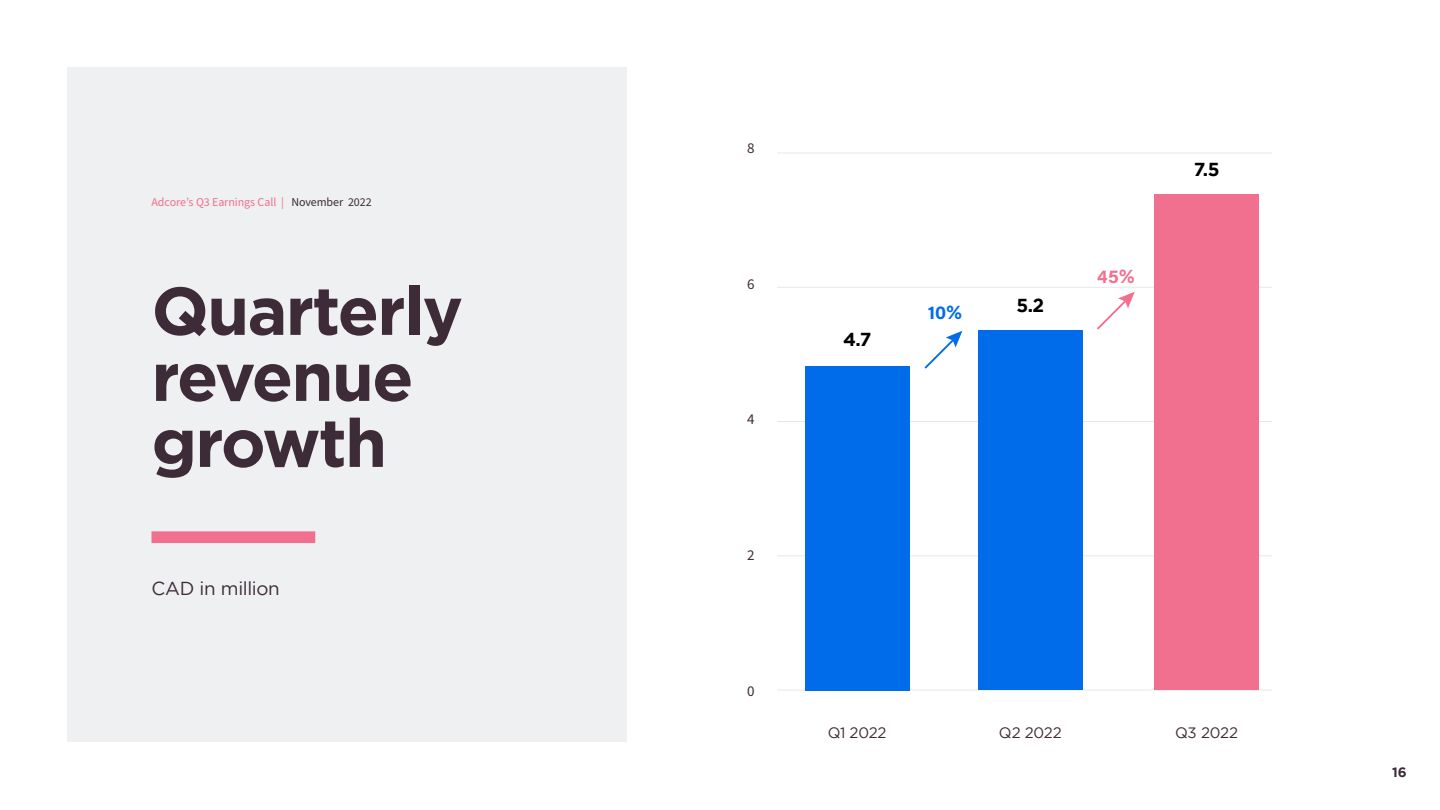
<style>
.page{position:relative;width:1440px;height:810px;background:#fff}
.page>*{position:absolute;margin:0;border:0;box-sizing:border-box;transform-origin:0 0}
.t1{font:700 67.5px/66px "Homepage Baukasten";letter-spacing:-.025em;color:#3e2b38}
.t2{font:18.75px "Homepage Baukasten";letter-spacing:-.02em;color:#3e2b38}
.t3{font:700 18.75px "Homepage Baukasten";color:#000}
.t4{font:700 18.75px "Acumin Pro";color:#006ce9}
.t5{font:700 18.75px "Acumin Pro";color:#f1708f}
.t6{font:15px "Homepage Baukasten";letter-spacing:-.02em;color:#3e2b38}
.t7{font:15px "Source Sans Pro";color:#3e2b38}
.t8{font:700 13.5px "Homepage Baukasten";color:#3e2b38}
.t9{font:12px "Source Sans Pro";letter-spacing:-.01em;color:#f1708f}
.s1{color:#3e2b38}
.s2{font-family:"Homepage Baukasten"}
</style>
<div class="page">
<div style="left:68px;top:68px;width:1304px;height:674px;background:#eef0f1"></div>
<div style="left:628px;top:61px;width:762px;height:701px;background:#fff"></div>
<div style="left:152px;top:531px;width:163px;height:12px;background:#f1708f"></div>
<hr style="left:777px;top:153px;width:495px;height:1px;background:#000">
<hr style="left:777px;top:287px;width:495px;height:1px;background:#000">
<hr style="left:777px;top:421px;width:495px;height:1px;background:#000">
<hr style="left:777px;top:555px;width:495px;height:1px;background:#000">
<hr style="left:777px;top:690px;width:495px;height:1px;background:#000">
<div style="left:978px;top:330px;width:105px;height:360px;background:#006ce9"></div>
<div style="left:1154px;top:194px;width:105px;height:496px;background:#f1708f"></div>
<div style="left:805px;top:366px;width:105px;height:324px;background:#006ce9"></div>
<svg style="left:1097px;top:292px;width:38px;height:37px"></svg>
<svg style="left:925px;top:331px;width:37px;height:37px"></svg>
<p class="t9" style="left:152px;top:194px;width:222px">Adcore’s Q3 Earnings Call | <span class="s1">November 2022</span></p>
<h1 class="t1" style="left:152px;top:276px;width:313px">Quarterly revenue growth</h1>
<h2 class="t2" style="left:152px;top:578px;width:130px">CAD in million</h2>
<p class="t7" style="left:747px;top:138px;width:9px">8</p>
<p class="t7" style="left:747px;top:274px;width:9px">6</p>
<p class="t7" style="left:747px;top:409px;width:9px">4</p>
<p class="t7" style="left:747px;top:545px;width:9px">2</p>
<p class="t7" style="left:747px;top:681px;width:9px">0</p>
<h2 class="t3" style="left:843px;top:329px;width:30px">4.7</h2>
<h2 class="t4" style="left:928px;top:299px;width:36px">10<span class="s2">%</span></h2>
<h2 class="t3" style="left:1017px;top:295px;width:29px">5.2</h2>
<h2 class="t5" style="left:1097px;top:263px;width:39px">45<span class="s2">%</span></h2>
<h2 class="t3" style="left:1194px;top:158px;width:27px">7.5</h2>
<p class="t6" style="left:828px;top:724px;width:60px">Q1 2022</p>
<p class="t6" style="left:999px;top:724px;width:64px">Q2 2022</p>
<p class="t6" style="left:1175px;top:724px;width:64px">Q3 2022</p>
<p class="t8" style="left:1392px;top:765px;width:16px">16</p>
</div>
